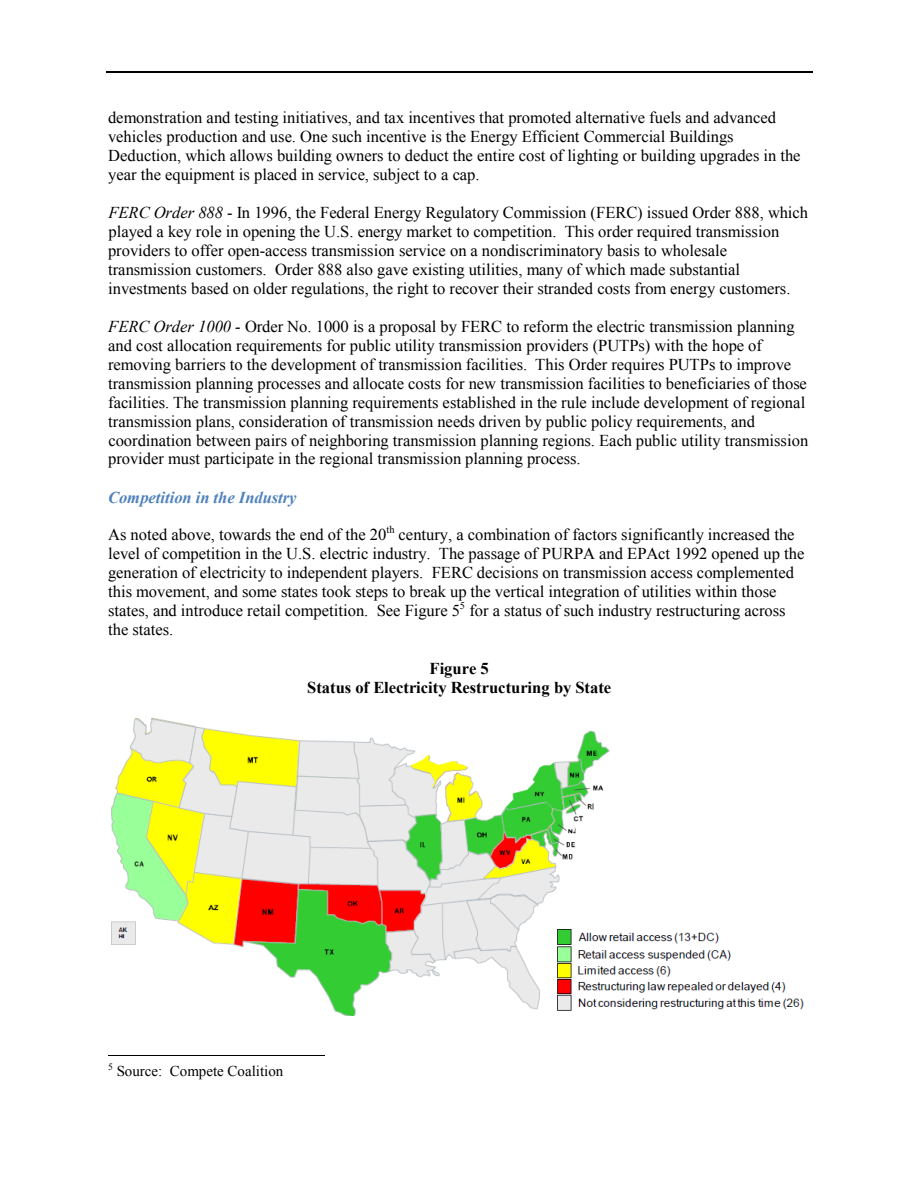
<style>
.page{position:relative;width:918px;height:1188px;background:#fff}
.page>*{position:absolute;margin:0;border:0;box-sizing:border-box;transform-origin:0 0}
.t1{font:16.5px/19px "Times New Roman";color:#000}
.t2{font:700 16.5px/18.9px "Times New Roman";color:#000;text-align:center}
.t3{font:italic 700 16.5px "Times New Roman";color:#4f81bd}
.t4{font:15px "Times New Roman";color:#000}
.t5{font:10.5px "Times New Roman";color:#000}
.t6{font:9.75px "Times New Roman";color:#000}
.s1{font-style:italic}
</style>
<div class="page">
<hr style="left:106px;top:71px;width:706px;height:1px;background:#000">
<hr style="left:108px;top:1055px;width:216px;height:1px;background:#000">
<img style="left:111px;top:717px;width:693px;height:299px">
<p class="t1" style="left:108px;top:108px;width:694px">demonstration and testing initiatives, and tax incentives that promoted alternative fuels and advanced vehicles production and use. One such incentive is the Energy Efficient Commercial Buildings Deduction, which allows building owners to deduct the entire cost of lighting or building upgrades in the year the equipment is placed in service, subject to a cap.</p>
<p class="t1" style="left:108px;top:203px;width:702px"><span class="s1">FERC Order 888</span> - In 1996, the Federal Energy Regulatory Commission (FERC) issued Order 888, which played a key role in opening the U.S. energy market to competition. This order required transmission providers to offer open-access transmission service on a nondiscriminatory basis to wholesale transmission customers. Order 888 also gave existing utilities, many of which made substantial investments based on older regulations, the right to recover their stranded costs from energy customers.</p>
<p class="t1" style="left:108px;top:316px;width:702px"><span class="s1">FERC Order 1000 -</span> Order No. 1000 is a proposal by FERC to reform the electric transmission planning and cost allocation requirements for public utility transmission providers (PUTPs) with the hope of removing barriers to the development of transmission facilities. This Order requires PUTPs to improve transmission planning processes and allocate costs for new transmission facilities to beneficiaries of those facilities. The transmission planning requirements established in the rule include development of regional transmission plans, consideration of transmission needs driven by public policy requirements, and coordination between pairs of neighboring transmission planning regions. Each public utility transmission provider must participate in the regional transmission planning process.</p>
<p class="t3" style="left:108px;top:486px;width:190px">Competition in the Industry</p>
<p class="t1" style="left:108px;top:525px;width:280px">As noted above, towards the end of the 20</p>
<p class="t5" style="left:387px;top:522px;width:10px">th</p>
<p class="t1" style="left:108px;top:525px;width:698px;text-indent:291px">century, a combination of factors significantly increased the level of competition in the U.S. electric industry. The passage of PURPA and EPAct 1992 opened up the generation of electricity to independent players. FERC decisions on transmission access complemented this movement, and some states took steps to break up the vertical integration of utilities within those states, and introduce retail competition. See Figure 5</p>
<p class="t5" style="left:460px;top:598px;width:7px">5</p>
<p class="t1" style="left:469px;top:601px;width:318px">for a status of such industry restructuring across</p>
<p class="t1" style="left:108px;top:620px;width:67px">the states.</p>
<p class="t2" style="left:307px;top:658px;width:306px">Figure 5<br>Status of Electricity Restructuring by State</p>
<p class="t6" style="left:108px;top:1060px;width:6px">5</p>
<p class="t4" style="left:117px;top:1061px;width:168px">Source: Compete Coalition</p>
</div>
